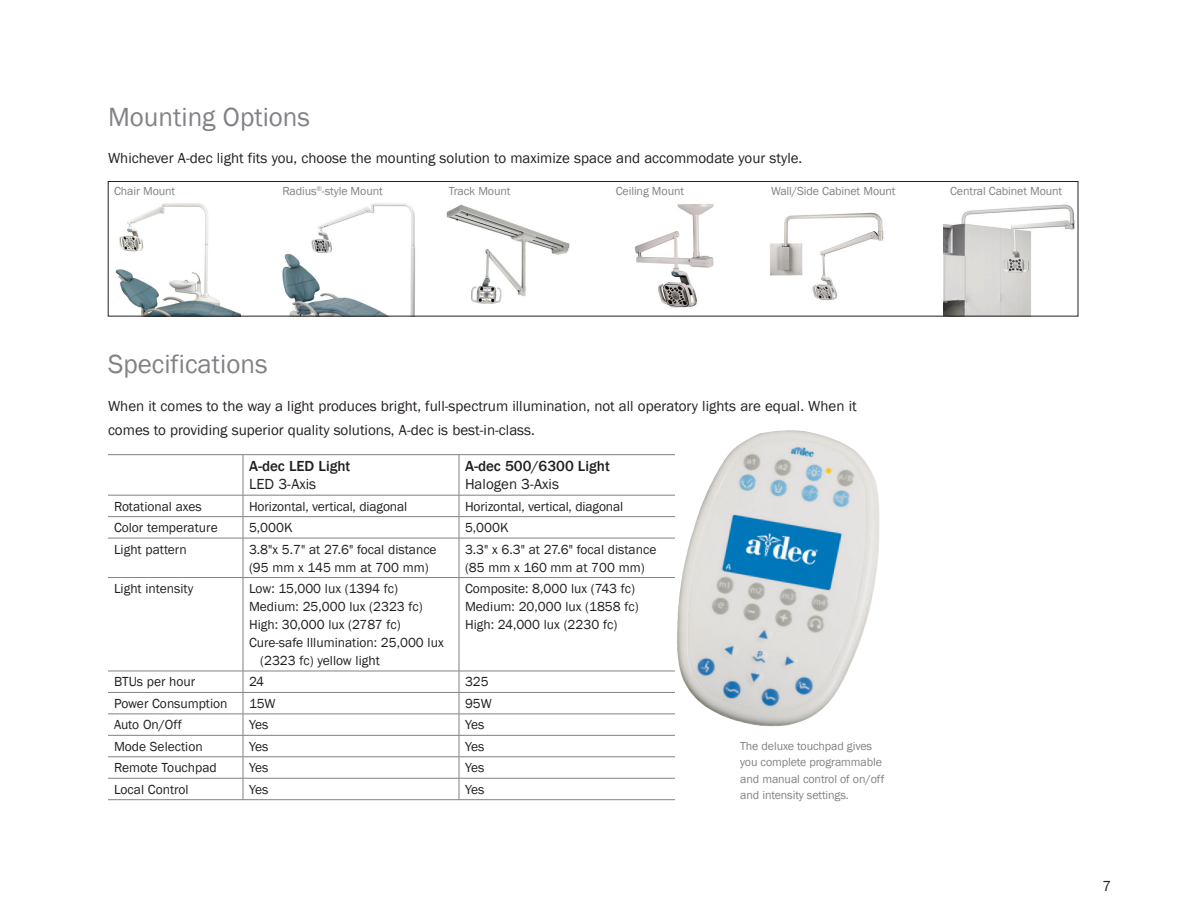
<style>
.page{position:relative;width:1188px;height:918px;background:#fff}
.page>*{position:absolute;margin:0;border:0;box-sizing:border-box;transform-origin:0 0}
.Headline{font:27px "Franklin Gothic";color:#808285}
.body_copy{font:15px/24px "Franklin Gothic";color:#231f20}
.Table_Head{font:500 15px/18px "Franklin Gothic";color:#231f20}
.Table_Body{font:13.5px/18px "Franklin Gothic";color:#231f20}
.t1{font:12px/16.5px "Franklin Gothic";letter-spacing:-.01em;color:#808285}
.s1{font-weight:400}
</style>
<div class="page">
<img style="left:115px;top:203px;width:126px;height:111px">
<img style="left:282px;top:203px;width:134px;height:111px">
<img style="left:944px;top:204px;width:131px;height:110px">
<div style="left:108px;top:181px;width:970px;height:135px;border:1px solid #231f20"></div>
<img style="left:770px;top:212px;width:114px;height:89px">
<img style="left:635px;top:204px;width:79px;height:104px">
<img style="left:446px;top:204px;width:124px;height:100px">
<hr style="left:243px;top:455px;width:1px;height:40px;background:#808285">
<svg style="left:243px;top:496px;width:1px;height:42px"></svg>
<hr style="left:243px;top:538px;width:1px;height:39px;background:#808285">
<hr style="left:243px;top:578px;width:1px;height:93px;background:#808285">
<svg style="left:243px;top:672px;width:1px;height:127px"></svg>
<hr style="left:108px;top:454px;width:135px;height:1px;background:#808285">
<hr style="left:243px;top:454px;width:216px;height:1px;background:#808285">
<hr style="left:459px;top:454px;width:216px;height:1px;background:#808285">
<hr style="left:108px;top:495px;width:135px;height:1px;background:#808285">
<hr style="left:108px;top:516px;width:135px;height:1px;background:#808285">
<hr style="left:108px;top:538px;width:135px;height:1px;background:#808285">
<hr style="left:243px;top:538px;width:216px;height:1px;background:#808285">
<hr style="left:459px;top:538px;width:216px;height:1px;background:#808285">
<hr style="left:108px;top:692px;width:135px;height:1px;background:#808285">
<hr style="left:243px;top:692px;width:216px;height:1px;background:#808285">
<hr style="left:459px;top:692px;width:216px;height:1px;background:#808285">
<hr style="left:108px;top:714px;width:135px;height:1px;background:#808285">
<hr style="left:243px;top:714px;width:216px;height:1px;background:#808285">
<hr style="left:459px;top:714px;width:216px;height:1px;background:#808285">
<hr style="left:108px;top:735px;width:135px;height:1px;background:#808285">
<hr style="left:243px;top:735px;width:216px;height:1px;background:#808285">
<hr style="left:108px;top:757px;width:135px;height:1px;background:#808285">
<hr style="left:243px;top:757px;width:216px;height:1px;background:#808285">
<hr style="left:108px;top:778px;width:135px;height:1px;background:#808285">
<hr style="left:243px;top:778px;width:216px;height:1px;background:#808285">
<hr style="left:108px;top:577px;width:135px;height:1px;background:#808285">
<hr style="left:243px;top:577px;width:216px;height:1px;background:#808285">
<hr style="left:459px;top:577px;width:216px;height:1px;background:#808285">
<hr style="left:108px;top:671px;width:135px;height:1px;background:#808285">
<hr style="left:243px;top:671px;width:216px;height:1px;background:#808285">
<hr style="left:459px;top:671px;width:216px;height:1px;background:#808285">
<hr style="left:459px;top:455px;width:1px;height:40px;background:#808285">
<hr style="left:243px;top:495px;width:216px;height:1px;background:#808285">
<hr style="left:459px;top:495px;width:216px;height:1px;background:#808285">
<hr style="left:243px;top:516px;width:216px;height:1px;background:#808285">
<hr style="left:459px;top:516px;width:216px;height:1px;background:#808285">
<svg style="left:459px;top:495px;width:1px;height:43px"></svg>
<hr style="left:459px;top:538px;width:1px;height:39px;background:#808285">
<hr style="left:459px;top:578px;width:1px;height:93px;background:#808285">
<svg style="left:459px;top:671px;width:1px;height:128px"></svg>
<hr style="left:459px;top:735px;width:216px;height:1px;background:#808285">
<hr style="left:459px;top:757px;width:216px;height:1px;background:#808285">
<hr style="left:459px;top:778px;width:216px;height:1px;background:#808285">
<hr style="left:108px;top:799px;width:135px;height:1px;background:#808285">
<hr style="left:243px;top:799px;width:216px;height:1px;background:#808285">
<hr style="left:459px;top:799px;width:216px;height:1px;background:#808285">
<img style="left:677px;top:430px;width:203px;height:296px">
<p class="Headline" style="left:108px;top:100px;width:204px">Mounting Options</p>
<p class="body_copy" style="left:108px;top:147px;width:696px">Whichever A-dec light fits you, choose the mounting solution to maximize space and accommodate your style.</p>
<p class="t1" style="left:114px;top:183px;width:63px">Chair Mount</p>
<p class="t1" style="left:282px;top:183px;width:102px">Radius<sup>®</sup>-style Mount</p>
<p class="t1" style="left:449px;top:183px;width:63px">Track Mount</p>
<p class="t1" style="left:616px;top:183px;width:70px">Ceiling Mount</p>
<p class="t1" style="left:771px;top:183px;width:126px">Wall/Side Cabinet Mount</p>
<p class="t1" style="left:950px;top:183px;width:114px">Central Cabinet Mount</p>
<p class="Headline" style="left:108px;top:348px;width:161px">Specifications</p>
<p class="body_copy" style="left:108px;top:394px;width:750px">When it comes to the way a light produces bright, full-spectrum illumination, not all operatory lights are equal. When it comes to providing superior quality solutions, A-dec is best-in-class.</p>
<p class="Table_Head" style="left:249px;top:457px;width:103px">A-dec LED Light<br><span class="s1">LED 3-Axis</span></p>
<p class="Table_Head" style="left:465px;top:457px;width:146px">A-dec 500/6300 Light<br><span class="s1">Halogen 3-Axis</span></p>
<p class="Table_Body" style="left:114px;top:497px;width:89px">Rotational axes</p>
<p class="Table_Body" style="left:249px;top:497px;width:160px">Horizontal, vertical, diagonal</p>
<p class="Table_Body" style="left:465px;top:497px;width:160px">Horizontal, vertical, diagonal</p>
<p class="Table_Body" style="left:114px;top:519px;width:105px">Color temperature</p>
<p class="Table_Body" style="left:249px;top:519px;width:45px">5,000K</p>
<p class="Table_Body" style="left:465px;top:519px;width:45px">5,000K</p>
<p class="Table_Body" style="left:114px;top:540px;width:74px">Light pattern</p>
<p class="Table_Body" style="left:249px;top:540px;width:189px">3.8"x 5.7" at 27.6" focal distance (95 mm x 145 mm at 700 mm)</p>
<p class="Table_Body" style="left:465px;top:540px;width:193px">3.3" x 6.3" at 27.6" focal distance (85 mm x 160 mm at 700 mm)</p>
<p class="Table_Body" style="left:114px;top:580px;width:81px">Light intensity</p>
<p class="Table_Body" style="left:249px;top:580px;width:151px">Low: 15,000 lux (1394 fc)</p>
<p class="Table_Body" style="left:249px;top:598px;width:175px">Medium: 25,000 lux (2323 fc)</p>
<p class="Table_Body" style="left:249px;top:616px;width:153px">High: 30,000 lux (2787 fc)</p>
<p class="Table_Body" style="left:249px;top:634px;width:196px">Cure-safe Illumination: 25,000 lux</p>
<p class="Table_Body" style="left:260px;top:652px;width:121px">(2323 fc) yellow light</p>
<p class="Table_Body" style="left:465px;top:580px;width:175px">Composite: 8,000 lux (743 fc)<br>Medium: 20,000 lux (1858 fc)<br>High: 24,000 lux (2230 fc)</p>
<p class="Table_Body" style="left:114px;top:673px;width:83px">BTUs per hour</p>
<p class="Table_Body" style="left:249px;top:673px;width:17px">24</p>
<p class="Table_Body" style="left:465px;top:673px;width:25px">325</p>
<p class="Table_Body" style="left:114px;top:695px;width:115px">Power Consumption</p>
<p class="Table_Body" style="left:249px;top:695px;width:28px">15W</p>
<p class="Table_Body" style="left:465px;top:695px;width:28px">95W</p>
<p class="Table_Body" style="left:114px;top:716px;width:69px">Auto On/Off</p>
<p class="Table_Body" style="left:249px;top:716px;width:21px">Yes</p>
<p class="Table_Body" style="left:465px;top:716px;width:21px">Yes</p>
<p class="Table_Body" style="left:114px;top:738px;width:90px">Mode Selection</p>
<p class="Table_Body" style="left:249px;top:738px;width:21px">Yes</p>
<p class="Table_Body" style="left:465px;top:738px;width:21px">Yes</p>
<p class="Table_Body" style="left:114px;top:759px;width:104px">Remote Touchpad</p>
<p class="Table_Body" style="left:249px;top:759px;width:21px">Yes</p>
<p class="Table_Body" style="left:465px;top:759px;width:21px">Yes</p>
<p class="Table_Body" style="left:114px;top:780px;width:76px">Local Control</p>
<p class="Table_Body" style="left:249px;top:780px;width:21px">Yes</p>
<p class="Table_Body" style="left:465px;top:780px;width:21px">Yes</p>
<p class="t1" style="left:740px;top:738px;width:146px">The deluxe touchpad gives you complete programmable and manual control of on/off and intensity settings.</p>
<p class="body_copy" style="left:1103px;top:874px;width:10px">7</p>
</div>
